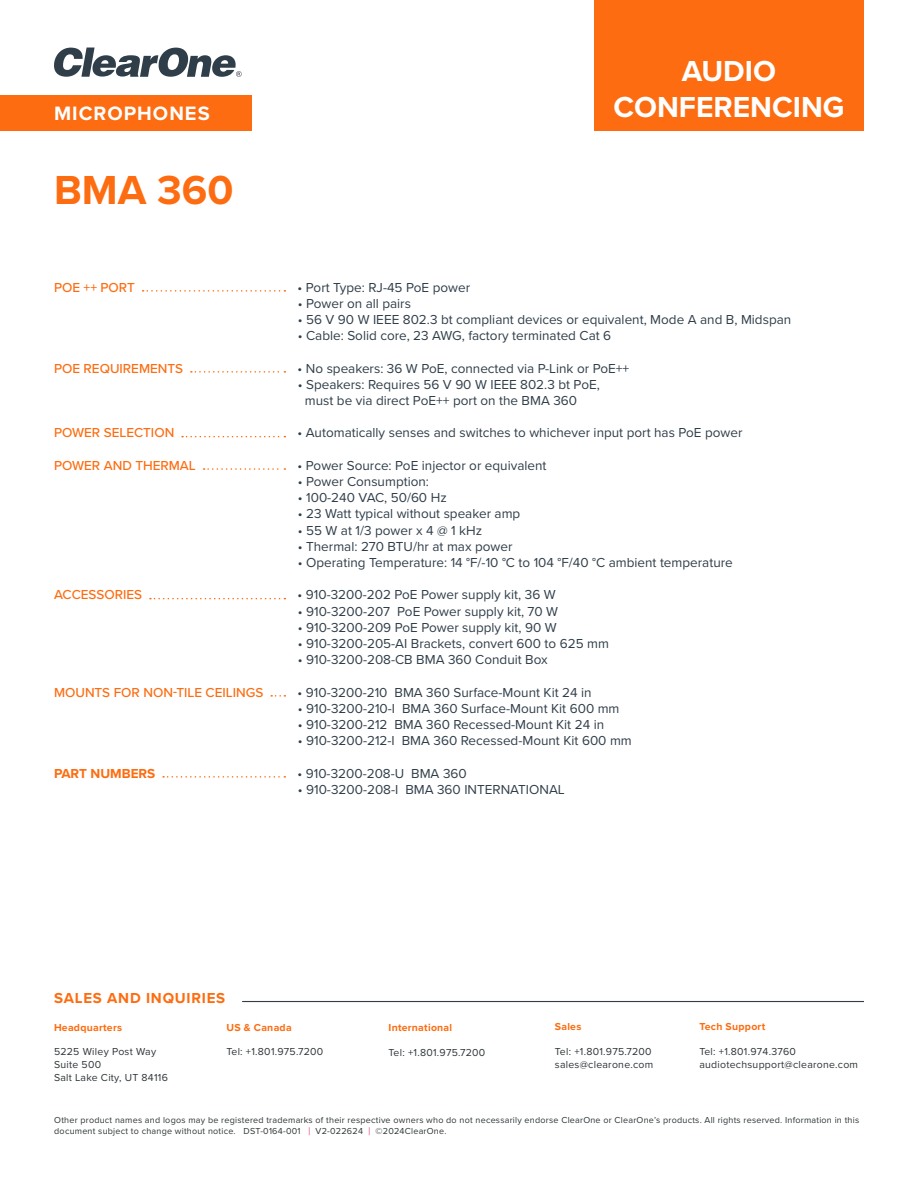
<style>
.page{position:relative;width:918px;height:1188px;background:#fff}
.page>*{position:absolute;margin:0;border:0;box-sizing:border-box;transform-origin:0 0}
.t1{font:700 42px "Proxima Nova";color:#fd6c10}
.t2{font:700 30px/36px "Proxima Nova";color:#fff;text-align:center}
.t3{font:700 20.1px "Proxima Nova";letter-spacing:.05em;color:#fff}
.t4{font:700 15px "Proxima Nova";letter-spacing:.05em;color:#fd6c10}
.t5{font:13.5px/16.2px "Proxima Nova";color:#303e49}
.t6{font:500 13.5px "Proxima Nova";color:#fd6c10}
.t7{font:700 13.5px "Proxima Nova";color:#fd6c10}
.t8{font:10.5px/12.6px "Proxima Nova";letter-spacing:.025em;color:#2e3538}
.t9{font:700 10.5px "Proxima Nova";letter-spacing:.025em;color:#fd6c10}
.t10{font:9px/11.2px "Proxima Nova";letter-spacing:.025em;color:#2e3538}
.s1{font-size:11.25px;color:#e72275}
</style>
<div class="page">
<hr style="left:242px;top:1001px;width:622px;height:1px;background:#303e49">
<div style="left:0;top:95px;width:252px;height:35px;background:#fd6c10"></div>
<svg style="left:54px;top:48px;width:188px;height:29px"></svg>
<div style="left:594px;top:0;width:270px;height:130px;background:#fd6c10"></div>
<svg style="left:143px;top:290px;width:142px;height:2px"></svg>
<svg style="left:191px;top:371px;width:94px;height:2px"></svg>
<svg style="left:182px;top:436px;width:103px;height:1px"></svg>
<svg style="left:204px;top:468px;width:81px;height:2px"></svg>
<svg style="left:150px;top:598px;width:135px;height:1px"></svg>
<svg style="left:271px;top:695px;width:14px;height:2px"></svg>
<svg style="left:163px;top:776px;width:122px;height:2px"></svg>
<h3 class="t3" style="left:54px;top:99px;width:157px">MICROPHONES</h3>
<h1 class="t1" style="left:54px;top:159px;width:181px">BMA 360</h1>
<h2 class="t2" style="left:614px;top:52px;width:233px">AUDIO<br>CONFERENCING</h2>
<p class="t6" style="left:54px;top:277px;width:82px">POE ++ PORT</p>
<p class="t5" style="left:298px;top:278px;width:174px">• Port Type: RJ-45 PoE power</p>
<p class="t5" style="left:298px;top:295px;width:115px">• Power on all pairs</p>
<p class="t5" style="left:298px;top:311px;width:495px">• 56 V 90 W IEEE 802.3 bt compliant devices or equivalent, Mode A and B, Midspan</p>
<p class="t5" style="left:298px;top:327px;width:315px">• Cable: Solid core, 23 AWG, factory terminated Cat 6</p>
<p class="t6" style="left:54px;top:358px;width:131px">POE REQUIREMENTS</p>
<p class="t5" style="left:298px;top:359px;width:333px">• No speakers: 36 W PoE, connected via P-Link or PoE++</p>
<p class="t5" style="left:305px;top:376px;width:297px;text-indent:-7px">• Speakers: Requires 56 V 90 W IEEE 802.3 bt PoE, must be via direct PoE++ port on the BMA 360</p>
<p class="t6" style="left:54px;top:423px;width:122px">POWER SELECTION</p>
<p class="t5" style="left:298px;top:424px;width:446px">• Automatically senses and switches to whichever input port has PoE power</p>
<p class="t6" style="left:54px;top:455px;width:143px">POWER AND THERMAL</p>
<p class="t5" style="left:298px;top:457px;width:250px">• Power Source: PoE injector or equivalent</p>
<p class="t5" style="left:298px;top:473px;width:133px">• Power Consumption:</p>
<p class="t5" style="left:298px;top:489px;width:150px">• 100-240 VAC, 50/60 Hz</p>
<p class="t5" style="left:298px;top:505px;width:224px">• 23 Watt typical without speaker amp</p>
<p class="t5" style="left:298px;top:521px;width:186px">• 55 W at 1/3 power x 4 @ 1 kHz</p>
<p class="t5" style="left:298px;top:538px;width:216px">• Thermal: 270 BTU/hr at max power</p>
<p class="t5" style="left:298px;top:554px;width:437px">• Operating Temperature: 14 °F/-10 °C to 104 °F/40 °C ambient temperature</p>
<p class="t6" style="left:54px;top:585px;width:90px">ACCESSORIES</p>
<p class="t5" style="left:298px;top:586px;width:260px">• 910-3200-202 PoE Power supply kit, 36 W</p>
<p class="t5" style="left:298px;top:602px;width:262px">• 910-3200-207 PoE Power supply kit, 70 W</p>
<p class="t5" style="left:298px;top:619px;width:260px">• 910-3200-209 PoE Power supply kit, 90 W</p>
<p class="t5" style="left:298px;top:635px;width:313px">• 910-3200-205-AI Brackets, convert 600 to 625 mm</p>
<p class="t5" style="left:298px;top:651px;width:251px">• 910-3200-208-CB BMA 360 Conduit Box</p>
<p class="t6" style="left:54px;top:682px;width:211px">MOUNTS FOR NON-TILE CEILINGS</p>
<p class="t5" style="left:298px;top:683px;width:296px">• 910-3200-210 BMA 360 Surface-Mount Kit 24 in</p>
<p class="t5" style="left:298px;top:700px;width:323px">• 910-3200-210-I BMA 360 Surface-Mount Kit 600 mm</p>
<p class="t5" style="left:298px;top:716px;width:308px">• 910-3200-212 BMA 360 Recessed-Mount Kit 24 in</p>
<p class="t5" style="left:298px;top:732px;width:335px">• 910-3200-212-I BMA 360 Recessed-Mount Kit 600 mm</p>
<p class="t7" style="left:54px;top:763px;width:103px">PART NUMBERS</p>
<p class="t5" style="left:298px;top:764px;width:171px">• 910-3200-208-U BMA 360</p>
<p class="t5" style="left:298px;top:781px;width:269px">• 910-3200-208-I BMA 360 INTERNATIONAL</p>
<p class="t4" style="left:54px;top:987px;width:172px">SALES AND INQUIRIES</p>
<p class="t9" style="left:54px;top:1019px;width:70px">Headquarters</p>
<p class="t8" style="left:54px;top:1045px;width:115px">5225 Wiley Post Way<br>Suite 500<br>Salt Lake City, UT 84116</p>
<p class="t9" style="left:226px;top:1019px;width:67px">US &amp; Canada</p>
<p class="t8" style="left:226px;top:1045px;width:98px">Tel: +1.801.975.7200</p>
<p class="t9" style="left:389px;top:1019px;width:65px">International</p>
<p class="t8" style="left:389px;top:1046px;width:98px">Tel: +1.801.975.7200</p>
<p class="t9" style="left:555px;top:1019px;width:28px">Sales</p>
<p class="t8" style="left:555px;top:1045px;width:100px">Tel: +1.801.975.7200 sales@clearone.com</p>
<p class="t9" style="left:699px;top:1019px;width:67px">Tech Support</p>
<p class="t8" style="left:699px;top:1045px;width:160px">Tel: +1.801.974.3760 audiotechsupport@clearone.com</p>
<p class="t10" style="left:54px;top:1114px;width:806px">Other product names and logos may be registered trademarks of their respective owners who do not necessarily endorse ClearOne or ClearOne’s products. All rights reserved. Information in this document subject to change without notice. DST-0164-001 <span class="s1">|</span> V2-022624 <span class="s1">|</span> ©2024ClearOne.</p>
</div>
